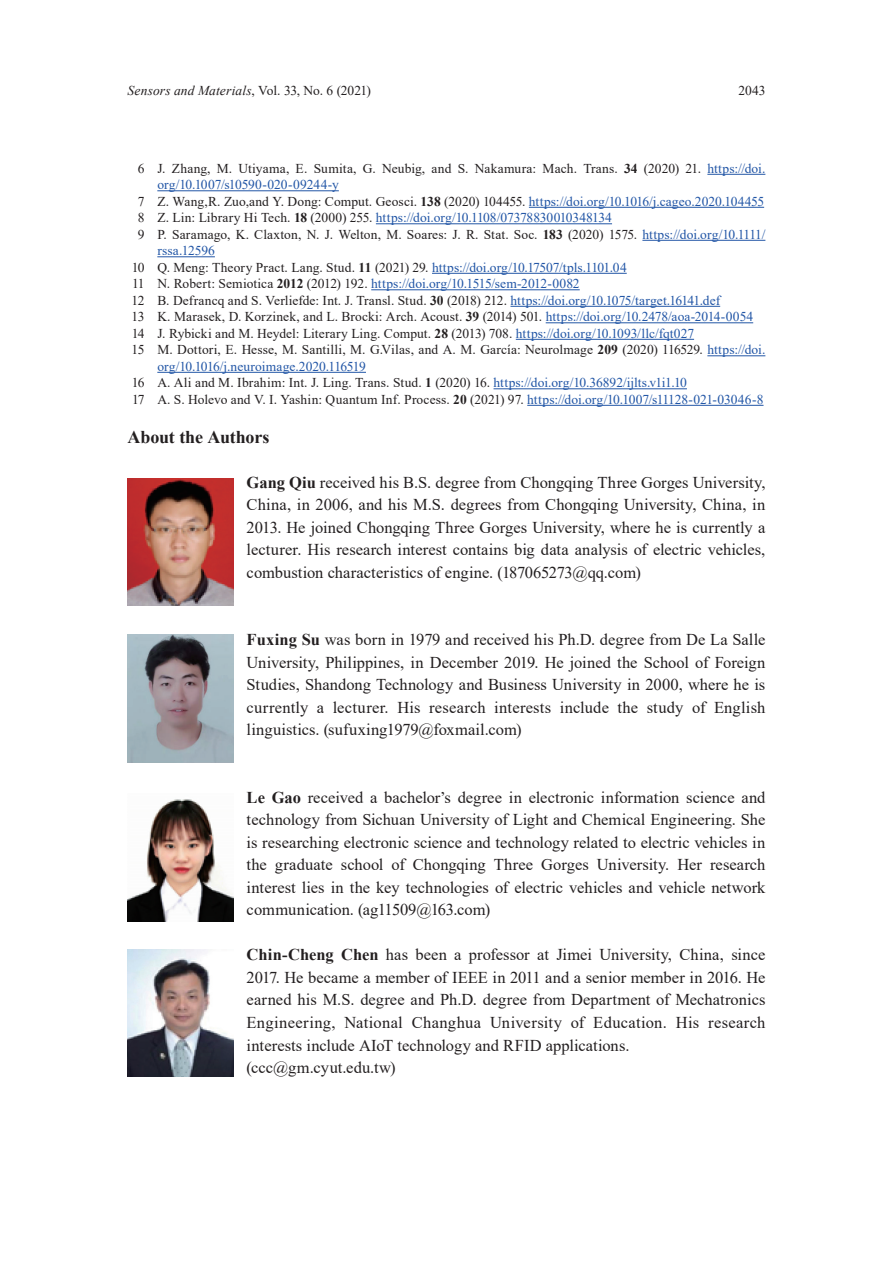
<style>
.page{position:relative;width:893px;height:1263px;background:#fff}
.page>*{position:absolute;margin:0;border:0;box-sizing:border-box;transform-origin:0 0}
.t1{font:700 18px "Times New Roman";letter-spacing:-.015em;color:#231f20}
.t2{font:16.5px/22.5px "Times New Roman";letter-spacing:.005em;color:#231f20;text-align:justify}
.t3{font:13.5px "Times New Roman";letter-spacing:.005em;color:#231f20}
.t4{font:13.5px "Times New Roman";color:#2256a6}
.t5{font:italic 13.5px "Times New Roman";letter-spacing:.01em;color:#231f20}
.s1{font-style:normal}
.s2{font-weight:700}
.s3{color:#2256a6}
.s4{color:#231f20}
.s5{font-weight:700;color:#231f20}
</style>
<div class="page">
<hr style="left:707px;top:174px;width:58px;height:1px;background:#2256a6">
<hr style="left:157px;top:191px;width:182px;height:1px;background:#2256a6">
<hr style="left:529px;top:207px;width:235px;height:1px;background:#2256a6">
<hr style="left:376px;top:224px;width:236px;height:1px;background:#2256a6">
<hr style="left:642px;top:240px;width:123px;height:1px;background:#2256a6">
<hr style="left:157px;top:257px;width:58px;height:1px;background:#2256a6">
<hr style="left:432px;top:273px;width:195px;height:1px;background:#2256a6">
<hr style="left:371px;top:290px;width:209px;height:1px;background:#2256a6">
<hr style="left:510px;top:306px;width:210px;height:1px;background:#2256a6">
<hr style="left:546px;top:323px;width:207px;height:1px;background:#2256a6">
<hr style="left:516px;top:339px;width:178px;height:1px;background:#2256a6">
<hr style="left:707px;top:356px;width:58px;height:1px;background:#2256a6">
<hr style="left:157px;top:372px;width:209px;height:1px;background:#2256a6">
<hr style="left:493px;top:389px;width:194px;height:1px;background:#2256a6">
<hr style="left:527px;top:405px;width:236px;height:1px;background:#2256a6">
<img style="left:128px;top:635px;width:106px;height:127px">
<img style="left:128px;top:478px;width:106px;height:128px">
<img style="left:128px;top:799px;width:106px;height:122px">
<img style="left:128px;top:949px;width:106px;height:127px">
<p class="t5" style="left:128px;top:81px;width:245px">Sensors and Materials<span class="s1">, Vol. 33, No. 6 (2021)</span></p>
<p class="t3" style="left:738px;top:81px;width:28px">2043</p>
<p class="t3" style="left:138px;top:159px;width:629px">6 J. Zhang, M. Utiyama, E. Sumita, G. Neubig, and S. Nakamura: Mach. Trans. <span class="s2">34</span> (2020) 21. <span class="s3">https://doi.</span></p>
<p class="t4" style="left:157px;top:175px;width:183px">org/10.1007/s10590-020-09244-y</p>
<p class="t3" style="left:138px;top:192px;width:628px">7 Z. Wang,R. Zuo,and Y. Dong: Comput. Geosci. <span class="s2">138</span> (2020) 104455. <span class="s3">https://doi.org/10.1016/j.cageo.2020.104455</span></p>
<p class="t4" style="left:138px;top:208px;width:476px"><span class="s4">8 Z. Lin: Library Hi Tech.</span> <span class="s5">18</span> <span class="s4">(2000) 255.</span> https://doi.org/10.1108/07378830010348134</p>
<p class="t3" style="left:138px;top:225px;width:629px">9 P. Saramago, K. Claxton, N. J. Welton, M. Soares: J. R. Stat. Soc. <span class="s2">183</span> (2020) 1575. <span class="s3">https://doi.org/10.1111/</span></p>
<p class="t4" style="left:157px;top:241px;width:59px">rssa.12596</p>
<p class="t3" style="left:132px;top:258px;width:496px">10 Q. Meng: Theory Pract. Lang. Stud. <span class="s2">11</span> (2021) 29. <span class="s3">https://doi.org/10.17507/tpls.1101.04</span></p>
<p class="t4" style="left:132px;top:274px;width:449px"><span class="s4">11 N. Robert: Semiotica</span> <span class="s5">2012</span> <span class="s4">(2012) 192.</span> https://doi.org/10.1515/sem-2012-0082</p>
<p class="t3" style="left:131px;top:291px;width:590px">12 B. Defrancq and S. Verliefde: Int. J. Transl. Stud. <span class="s2">30</span> (2018) 212. <span class="s3">https://doi.org/10.1075/target.16141.def</span></p>
<p class="t3" style="left:132px;top:307px;width:623px">13 K. Marasek, D. Korzinek, and L. Brocki: Arch. Acoust. <span class="s2">39</span> (2014) 501. <span class="s3">https://doi.org/10.2478/aoa-2014-0054</span></p>
<p class="t3" style="left:132px;top:324px;width:564px">14 J. Rybicki and M. Heydel: Literary Ling. Comput. <span class="s2">28</span> (2013) 708. <span class="s3">https://doi.org/10.1093/llc/fqt027</span></p>
<p class="t3" style="left:132px;top:340px;width:635px">15 M. Dottori, E. Hesse, M. Santilli, M. G.Vilas, and A. M. García: Neurolmage <span class="s2">209</span> (2020) 116529. <span class="s3">https://doi.</span></p>
<p class="t4" style="left:157px;top:357px;width:210px">org/10.1016/j.neuroimage.2020.116519</p>
<p class="t3" style="left:132px;top:373px;width:557px">16 A. Ali and M. Ibrahim: Int. J. Ling. Trans. Stud. <span class="s2">1</span> (2020) 16. <span class="s3">https://doi.org/10.36892/ijlts.v1i1.10</span></p>
<p class="t3" style="left:132px;top:390px;width:633px">17 A. S. Holevo and V. I. Yashin: Quantum Inf. Process. <span class="s2">20</span> (2021) 97. <span class="s3">https://doi.org/10.1007/s11128-021-03046-8</span></p>
<p class="t1" style="left:128px;top:424px;width:143px">About the Authors</p>
<p class="t2" style="left:247px;top:470px;width:520px"><span class="s2">Gang Qiu</span> received his B.S. degree from Chongqing Three Gorges University, China, in 2006, and his M.S. degrees from Chongqing University, China, in 2013. He joined Chongqing Three Gorges University, where he is currently a lecturer. His research interest contains big data analysis of electric vehicles, combustion characteristics of engine. (187065273@qq.com)</p>
<p class="t2" style="left:247px;top:628px;width:520px"><span class="s2">Fuxing Su</span> was born in 1979 and received his Ph.D. degree from De La Salle University, Philippines, in December 2019. He joined the School of Foreign Studies, Shandong Technology and Business University in 2000, where he is currently a lecturer. His research interests include the study of English linguistics. (sufuxing1979@foxmail.com)</p>
<p class="t2" style="left:247px;top:786px;width:520px"><span class="s2">Le Gao</span> received a bachelor’s degree in electronic information science and technology from Sichuan University of Light and Chemical Engineering. She is researching electronic science and technology related to electric vehicles in the graduate school of Chongqing Three Gorges University. Her research interest lies in the key technologies of electric vehicles and vehicle network communication. (ag11509@163.com)</p>
<p class="t2" style="left:247px;top:943px;width:520px;text-align:left"><span class="s2">Chin-Cheng Chen</span> has been a professor at Jimei University, China, since 2017. He became a member of IEEE in 2011 and a senior member in 2016. He earned his M.S. degree and Ph.D. degree from Department of Mechatronics Engineering, National Changhua University of Education. His research interests include AIoT technology and RFID applications. (ccc@gm.cyut.edu.tw)</p>
</div>
